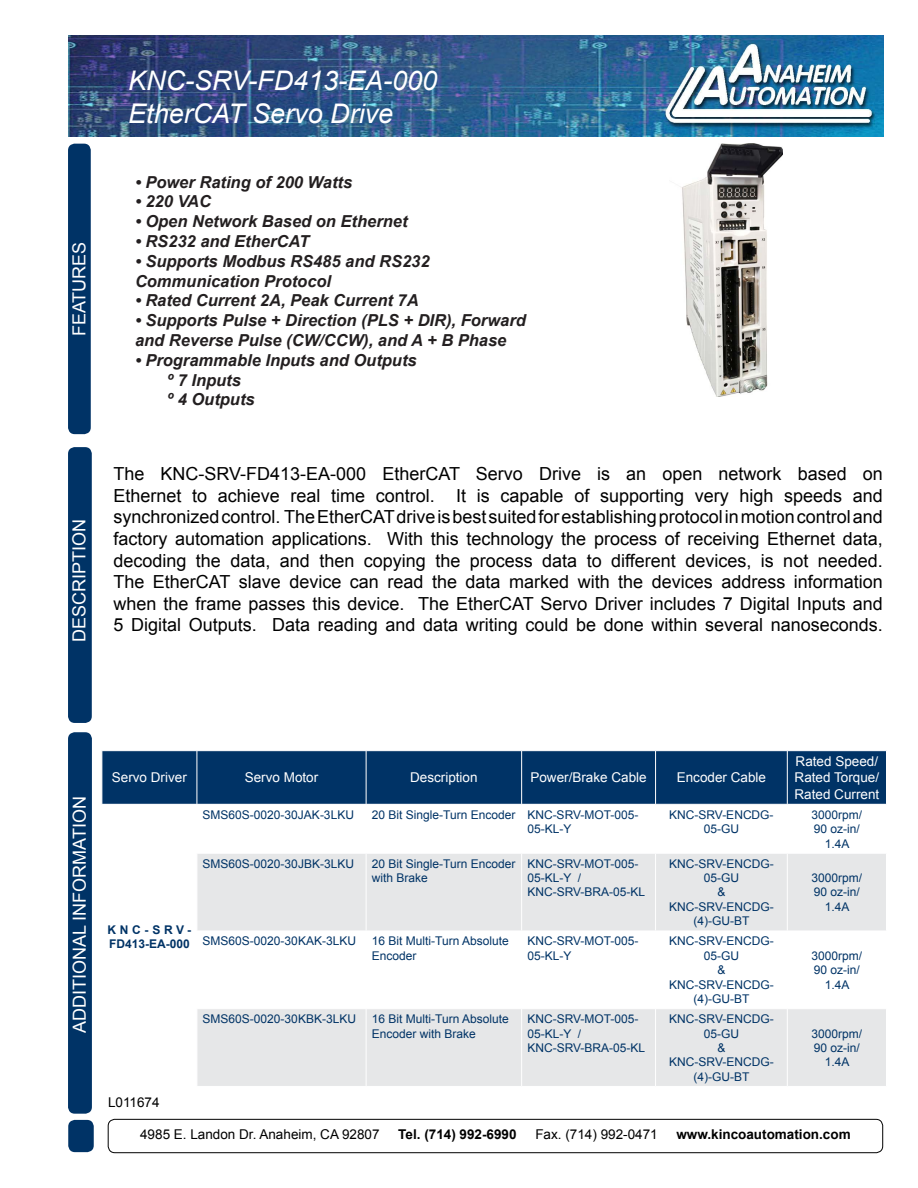
<style>
.page{position:relative;width:918px;height:1188px;background:#fff}
.page>*{position:absolute;margin:0;border:0;box-sizing:border-box;transform-origin:0 0}
.t1{font:italic 27px/32.4px "Arial";color:#fff}
.t2{font:18px/21.6px "Arial";color:#000;text-align:justify}
.t3{font:18px "Arial";color:#fff}
.t4{font:italic 700 16.5px/19.8px "Arial";color:#231f20}
.t5{font:13.5px/16.2px "Arial";color:#fff;text-align:justify}
.t6{font:13.5px "Arial";color:#000}
.t7{font:700 13.5px "Arial";color:#000}
.t8{font:12px/14.4px "Arial";color:#036;text-align:center}
.t9{font:700 12px/14.4px "Arial";color:#036}
</style>
<div class="page">
<div style="left:68px;top:447px;width:24px;height:276px;background:#036;border-radius:7px"></div>
<div style="left:68px;top:144px;width:23px;height:290px;background:#036;border-radius:7px"></div>
<div style="left:68px;top:1120px;width:26px;height:32px;background:#036;border-radius:7px"></div>
<div style="left:108px;top:1119px;width:775px;height:34px;border:1px solid #000;border-radius:7px"></div>
<img style="left:68px;top:35px;width:815px;height:101px">
<img style="left:681px;top:144px;width:102px;height:252px">
<div style="left:68px;top:732px;width:24px;height:382px;background:#036;border-radius:7px"></div>
<div style="left:103px;top:751px;width:783px;height:53px;background:#036"></div>
<svg style="left:198px;top:854px;width:688px;height:232px;fill:#e6e7e8"></svg>
<hr style="left:197px;top:751px;width:1px;height:53px;background:#fff">
<hr style="left:366px;top:751px;width:1px;height:53px;background:#fff">
<hr style="left:521px;top:751px;width:1px;height:53px;background:#fff">
<hr style="left:655px;top:751px;width:1px;height:53px;background:#fff">
<hr style="left:787px;top:751px;width:1px;height:53px;background:#fff">
<hr style="left:366px;top:854px;width:1px;height:77px;background:#fff">
<hr style="left:521px;top:854px;width:1px;height:77px;background:#fff">
<hr style="left:655px;top:854px;width:1px;height:77px;background:#fff">
<hr style="left:787px;top:854px;width:1px;height:77px;background:#fff">
<hr style="left:197px;top:931px;width:169px;height:1px;background:#fff">
<hr style="left:366px;top:931px;width:156px;height:1px;background:#fff">
<hr style="left:366px;top:931px;width:1px;height:77px;background:#fff">
<hr style="left:522px;top:931px;width:134px;height:1px;background:#fff">
<hr style="left:521px;top:931px;width:1px;height:77px;background:#fff">
<hr style="left:656px;top:931px;width:131px;height:1px;background:#fff">
<hr style="left:655px;top:931px;width:1px;height:77px;background:#fff">
<hr style="left:787px;top:931px;width:100px;height:1px;background:#fff">
<hr style="left:787px;top:931px;width:1px;height:77px;background:#fff">
<hr style="left:197px;top:1008px;width:169px;height:1px;background:#fff">
<hr style="left:366px;top:1008px;width:156px;height:1px;background:#fff">
<hr style="left:366px;top:1009px;width:1px;height:77px;background:#fff">
<hr style="left:522px;top:1008px;width:134px;height:1px;background:#fff">
<hr style="left:521px;top:1009px;width:1px;height:77px;background:#fff">
<hr style="left:656px;top:1008px;width:131px;height:1px;background:#fff">
<hr style="left:655px;top:1009px;width:1px;height:77px;background:#fff">
<hr style="left:787px;top:1008px;width:100px;height:1px;background:#fff">
<hr style="left:787px;top:1009px;width:1px;height:77px;background:#fff">
<p class="t3" style="left:67px;top:336px;width:96px;rotate:-90deg">FEATURES</p>
<p class="t3" style="left:68px;top:642px;width:125px;rotate:-90deg">DESCRIPTION</p>
<h1 class="t1" style="left:128px;top:65px;width:311px">KNC-SRV-FD413-EA-000<br>EtherCAT Servo Drive</h1>
<p class="t4" style="left:135px;top:172px;width:219px">• Power Rating of 200 Watts</p>
<p class="t4" style="left:135px;top:192px;width:78px">• 220 VAC</p>
<p class="t4" style="left:135px;top:212px;width:274px">• Open Network Based on Ethernet</p>
<p class="t4" style="left:135px;top:232px;width:176px">• RS232 and EtherCAT</p>
<p class="t4" style="left:135px;top:252px;width:296px">• Supports Modbus RS485 and RS232<br>Communication Protocol</p>
<p class="t4" style="left:135px;top:291px;width:285px">• Rated Current 2A, Peak Current 7A</p>
<p class="t4" style="left:135px;top:311px;width:392px">• Supports Pulse + Direction (PLS + DIR), Forward and Reverse Pulse (CW/CCW), and A + B Phase</p>
<p class="t4" style="left:167px;top:351px;width:251px;text-indent:-32px">• Programmable Inputs and Outputs º 7 Inputs<br>º 4 Outputs</p>
<p class="t2" style="left:113px;top:463px;width:771px">The KNC-SRV-FD413-EA-000 EtherCAT Servo Drive is an open network based on Ethernet to achieve real time control. It is capable of supporting very high speeds and synchronized control. The EtherCAT drive is best suited for establishing protocol in motion control and factory automation applications. With this technology the process of receiving Ethernet data, decoding the data, and then copying the process data to different devices, is not needed.<br>The EtherCAT slave device can read the data marked with the devices address information when the frame passes this device. The EtherCAT Servo Driver includes 7 Digital Inputs and 5 Digital Outputs. Data reading and data writing could be done within several nanoseconds.</p>
<p class="t3" style="left:68px;top:1033px;width:239px;rotate:-90deg">ADDITIONAL INFORMATION</p>
<p class="t5" style="left:112px;top:770px;width:77px">Servo Driver</p>
<p class="t5" style="left:245px;top:770px;width:75px">Servo Motor</p>
<p class="t5" style="left:410px;top:770px;width:69px">Description</p>
<p class="t5" style="left:530px;top:770px;width:118px">Power/Brake Cable</p>
<p class="t5" style="left:677px;top:770px;width:91px">Encoder Cable</p>
<p class="t5" style="left:795px;top:754px;width:86px">Rated Speed/ Rated Torque/ Rated Current</p>
<p class="t9" style="left:108px;top:923px;width:85px">KNC-SRV-<br>FD413-EA-000</p>
<p class="t6" style="left:108px;top:1094px;width:53px">L011674</p>
<p class="t8" style="left:203px;top:807px;width:153px">SMS60S-0020-30JAK-3LKU</p>
<p class="t8" style="left:527px;top:807px;width:113px;text-align:left;text-indent:-156px">20 Bit Single-Turn Encoder KNC-SRV-MOT-005-<br>05-KL-Y</p>
<p class="t8" style="left:669px;top:807px;width:106px">KNC-SRV-ENCDG-<br>05-GU</p>
<p class="t8" style="left:812px;top:807px;width:52px">3000rpm/<br>90 oz-in/<br>1.4A</p>
<p class="t8" style="left:203px;top:856px;width:153px">SMS60S-0020-30JBK-3LKU</p>
<p class="t8" style="left:372px;top:856px;width:145px;text-align:left">20 Bit Single-Turn Encoder with Brake</p>
<p class="t8" style="left:527px;top:856px;width:119px;text-align:left">KNC-SRV-MOT-005-<br>05-KL-Y /<br>KNC-SRV-BRA-05-KL</p>
<p class="t8" style="left:669px;top:856px;width:106px">KNC-SRV-ENCDG-<br>05-GU<br>&amp;<br>KNC-SRV-ENCDG-(4)-GU-BT</p>
<p class="t8" style="left:812px;top:871px;width:52px">3000rpm/<br>90 oz-in/<br>1.4A</p>
<p class="t8" style="left:203px;top:934px;width:155px">SMS60S-0020-30KAK-3LKU</p>
<p class="t8" style="left:372px;top:934px;width:138px;text-align:left">16 Bit Multi-Turn Absolute<br>Encoder</p>
<p class="t8" style="left:527px;top:934px;width:113px;text-align:left">KNC-SRV-MOT-005-<br>05-KL-Y</p>
<p class="t8" style="left:669px;top:934px;width:106px">KNC-SRV-ENCDG-<br>05-GU<br>&amp;<br>KNC-SRV-ENCDG-(4)-GU-BT</p>
<p class="t8" style="left:203px;top:1012px;width:155px">SMS60S-0020-30KBK-3LKU</p>
<p class="t8" style="left:372px;top:1012px;width:138px;text-align:left">16 Bit Multi-Turn Absolute<br>Encoder with Brake</p>
<p class="t8" style="left:527px;top:1012px;width:119px;text-align:left">KNC-SRV-MOT-005-<br>05-KL-Y /<br>KNC-SRV-BRA-05-KL</p>
<p class="t8" style="left:669px;top:1012px;width:106px">KNC-SRV-ENCDG-<br>05-GU<br>&amp;<br>KNC-SRV-ENCDG-(4)-GU-BT</p>
<p class="t8" style="left:812px;top:949px;width:52px">3000rpm/<br>90 oz-in/<br>1.4A</p>
<p class="t8" style="left:812px;top:1026px;width:52px">3000rpm/<br>90 oz-in/<br>1.4A</p>
<p class="t6" style="left:140px;top:1125px;width:241px">4985 E. Landon Dr. Anaheim, CA 92807</p>
<p class="t7" style="left:398px;top:1125px;width:120px">Tel. (714) 992-6990</p>
<p class="t6" style="left:535px;top:1125px;width:124px">Fax. (714) 992-0471</p>
<p class="t7" style="left:676px;top:1125px;width:176px">www.kincoautomation.com</p>
</div>
